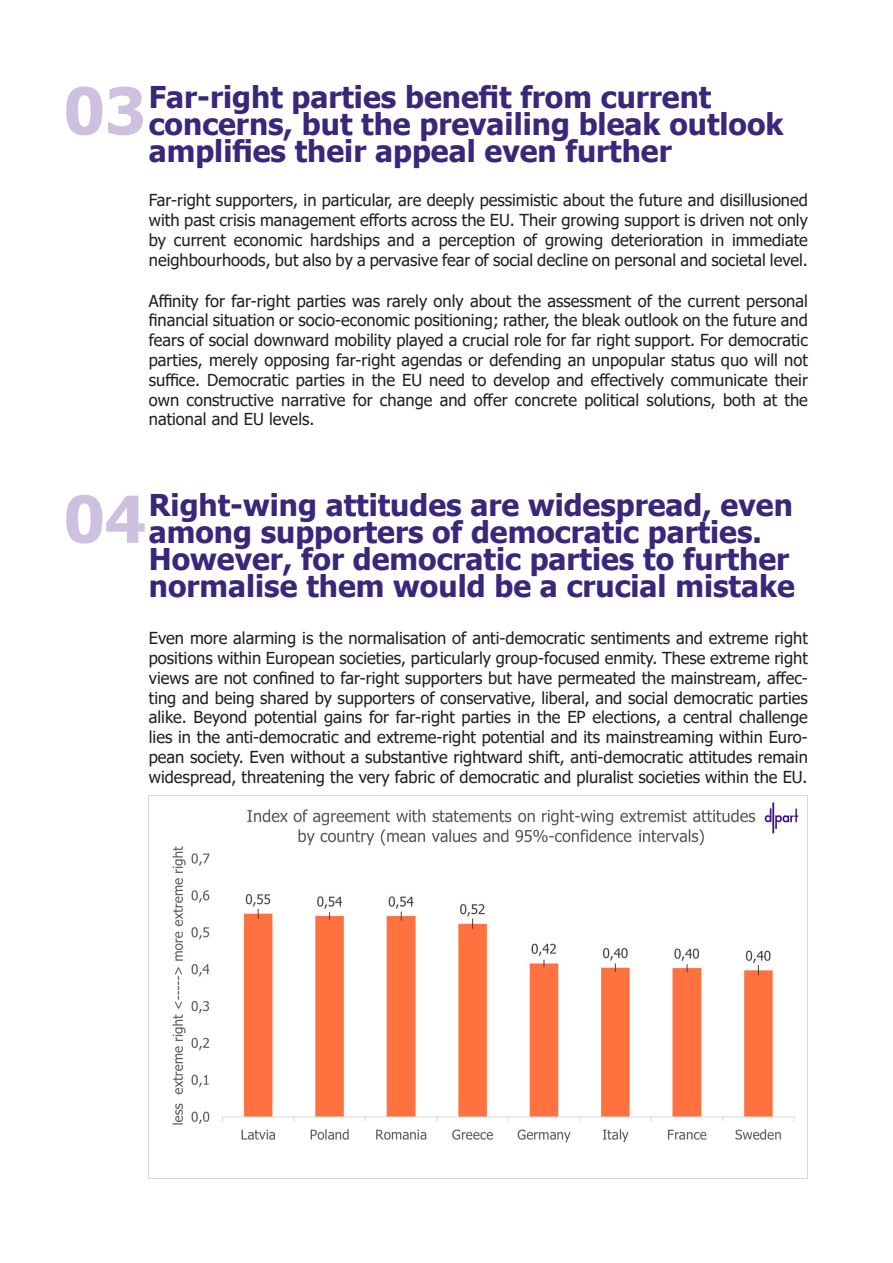
<style>
.page{position:relative;width:893px;height:1263px;background:#fff}
.page>*{position:absolute;margin:0;border:0;box-sizing:border-box;transform-origin:0 0}
.t1{font:700 64.5px "Tahoma";color:#cec0df}
.t2{font:700 30px/27px "Tahoma";color:#3a277b}
.t3{font:16.5px/19.8px "Tahoma";color:#231f20;text-align:justify}
</style>
<div class="page">
<img style="left:149px;top:795px;width:659px;height:383px">
<p class="t2" style="left:149px;top:85px;width:636px">Far-right parties benefit from current concerns, but the prevailing bleak outlook amplifies their appeal even further</p>
<p class="t3" style="left:149px;top:191px;width:661px">Far-right supporters, in particular, are deeply pessimistic about the future and disillusioned with past crisis management efforts across the EU. Their growing support is driven not only by current economic hardships and a perception of growing deterioration in immediate neighbourhoods, but also by a pervasive fear of social decline on personal and societal level.</p>
<p class="t3" style="left:149px;top:292px;width:661px">Affinity for far-right parties was rarely only about the assessment of the current personal financial situation or socio-economic positioning; rather, the bleak outlook on the future and fears of social downward mobility played a crucial role for far right support. For democratic parties, merely opposing far-right agendas or defending an unpopular status quo will not suffice. Democratic parties in the EU need to develop and effectively communicate their own constructive narrative for change and offer concrete political solutions, both at the national and EU levels.</p>
<p class="t1" style="left:64px;top:66px;width:84px">03</p>
<p class="t2" style="left:149px;top:493px;width:648px">Right-wing attitudes are widespread, even among supporters of democratic parties.<br>However, for democratic parties to further normalise them would be a crucial mistake</p>
<p class="t3" style="left:149px;top:629px;width:661px">Even more alarming is the normalisation of anti-democratic sentiments and extreme right positions within European societies, particularly group-focused enmity. These extreme right views are not confined to far-right supporters but have permeated the mainstream, affec&shy;ting and being shared by supporters of conservative, liberal, and social democratic parties alike. Beyond potential gains for far-right parties in the EP elections, a central challenge lies in the anti-democratic and extreme-right potential and its mainstreaming within Euro&shy;pean society. Even without a substantive rightward shift, anti-democratic attitudes remain widespread, threatening the very fabric of democratic and pluralist societies within the EU.</p>
<p class="t1" style="left:64px;top:474px;width:84px">04</p>
</div>
